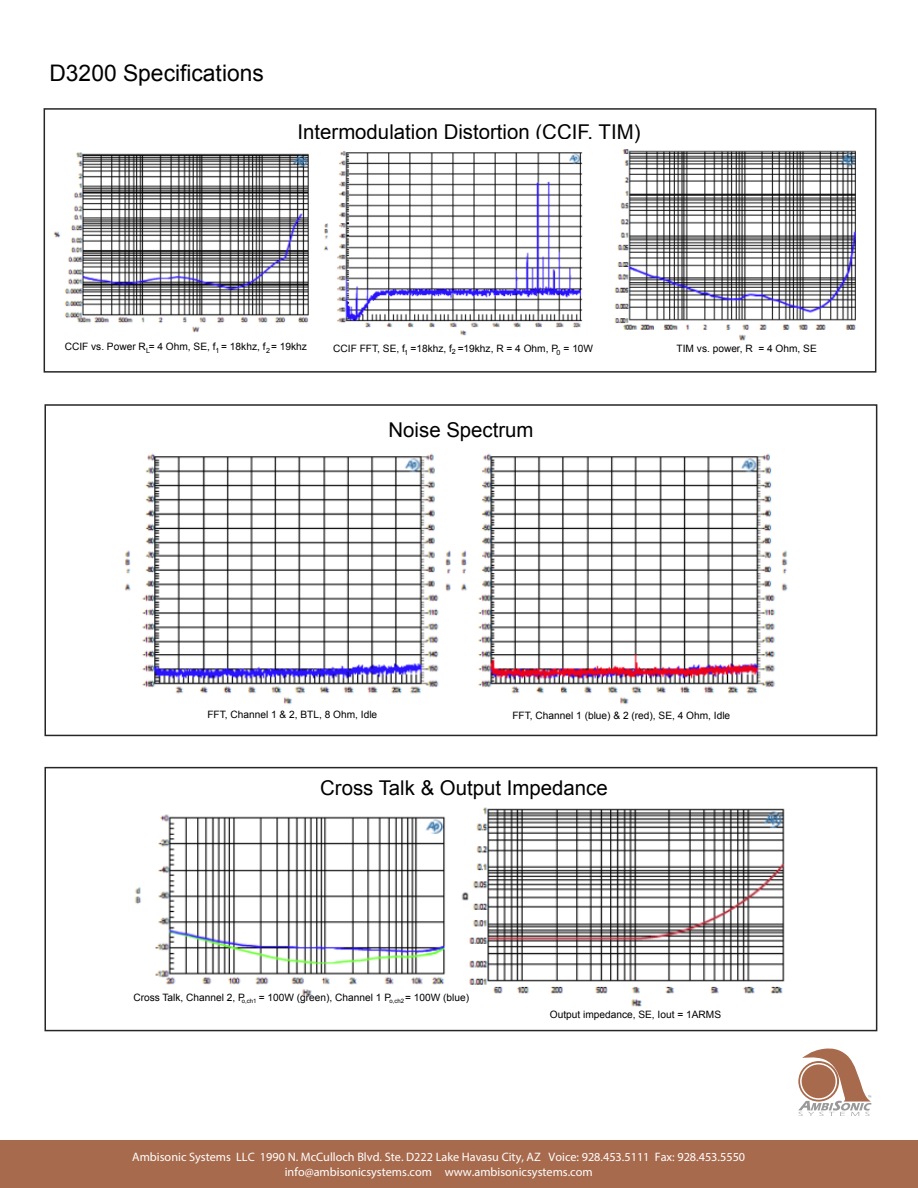
<style>
.page{position:relative;width:918px;height:1188px;background:#fff}
.page>*{position:absolute;margin:0;border:0;box-sizing:border-box;transform-origin:0 0}
.t1{font:22.8px "Arial";color:#000}
.t2{font:20.4px "Arial";color:#000}
.t3{font:12.3px/14.7px "Myriad Pro";color:#fff;text-align:center}
.t4{font:10.2px "Arial";color:#000}
.t5{font:7.05px "Arial";color:#000}
.t6{font:6px "Arial";color:#000}
</style>
<div class="page">
<div style="left:0;top:1140px;width:918px;height:48px;background:#a76a4d"></div>
<svg style="left:798px;top:1048px;width:74px;height:68px"></svg>
<img style="left:614px;top:144px;width:263px;height:229px">
<img style="left:53px;top:151px;width:530px;height:185px">
<div style="left:586px;top:351px;width:188px;height:30px;background:#fff"></div>
<div style="left:44px;top:108px;width:832px;height:265px;border:2px solid #272525"></div>
<img style="left:124px;top:453px;width:664px;height:251px">
<div style="left:44px;top:404px;width:833px;height:332px;border:2px solid #272525"></div>
<img style="left:134px;top:807px;width:651px;height:200px">
<div style="left:44px;top:767px;width:833px;height:264px;border:2px solid #272525"></div>
<h1 class="t1" style="left:50px;top:58px;width:216px">D3200 Specifications</h1>
<h2 class="t2" style="left:298px;top:118px;width:344px">Intermodulation Distortion (CCIF, TIM)</h2>
<p class="t4" style="left:65px;top:340px;width:244px">CCIF vs. Power R = 4 Ohm, SE, f = 18khz, f = 19khz</p>
<p class="t5" style="left:146px;top:346px;width:5px">L</p>
<p class="t5" style="left:216px;top:346px;width:5px">1</p>
<p class="t5" style="left:266px;top:346px;width:5px">2</p>
<p class="t4" style="left:333px;top:342px;width:261px">CCIF FFT, SE, f =18khz, f =19khz, R = 4 Ohm, P = 10W</p>
<p class="t5" style="left:404px;top:348px;width:5px">1</p>
<p class="t5" style="left:452px;top:347px;width:5px">2</p>
<p class="t5" style="left:557px;top:348px;width:5px">0</p>
<p class="t4" style="left:677px;top:342px;width:142px">TIM vs. power, R = 4 Ohm, SE</p>
<h2 class="t2" style="left:389px;top:416px;width:147px">Noise Spectrum</h2>
<p class="t4" style="left:207px;top:707px;width:171px">FFT, Channel 1 &amp; 2, BTL, 8 Ohm, Idle</p>
<p class="t4" style="left:512px;top:709px;width:219px">FFT, Channel 1 (blue) &amp; 2 (red), SE, 4 Ohm, Idle</p>
<h2 class="t2" style="left:320px;top:774px;width:289px">Cross Talk &amp; Output Impedance</h2>
<p class="t4" style="left:133px;top:990px;width:113px">Cross Talk, Channel 2, P</p>
<p class="t4" style="left:259px;top:990px;width:134px">= 100W (green), Channel 1 P</p>
<p class="t4" style="left:405px;top:990px;width:66px">= 100W (blue)</p>
<p class="t6" style="left:242px;top:997px;width:16px">o,ch1</p>
<p class="t6" style="left:390px;top:997px;width:16px">o,ch2</p>
<p class="t4" style="left:550px;top:1008px;width:173px">Output impedance, SE, Iout = 1ARMS</p>
<p class="t3" style="left:132px;top:1149px;width:614px">Ambisonic Systems LLC 1990 N. McCulloch Blvd. Ste. D222 Lake Havasu City, AZ Voice: 928.453.5111 Fax: 928.453.5550 info@ambisonicsystems.com www.ambisonicsystems.com</p>
</div>
